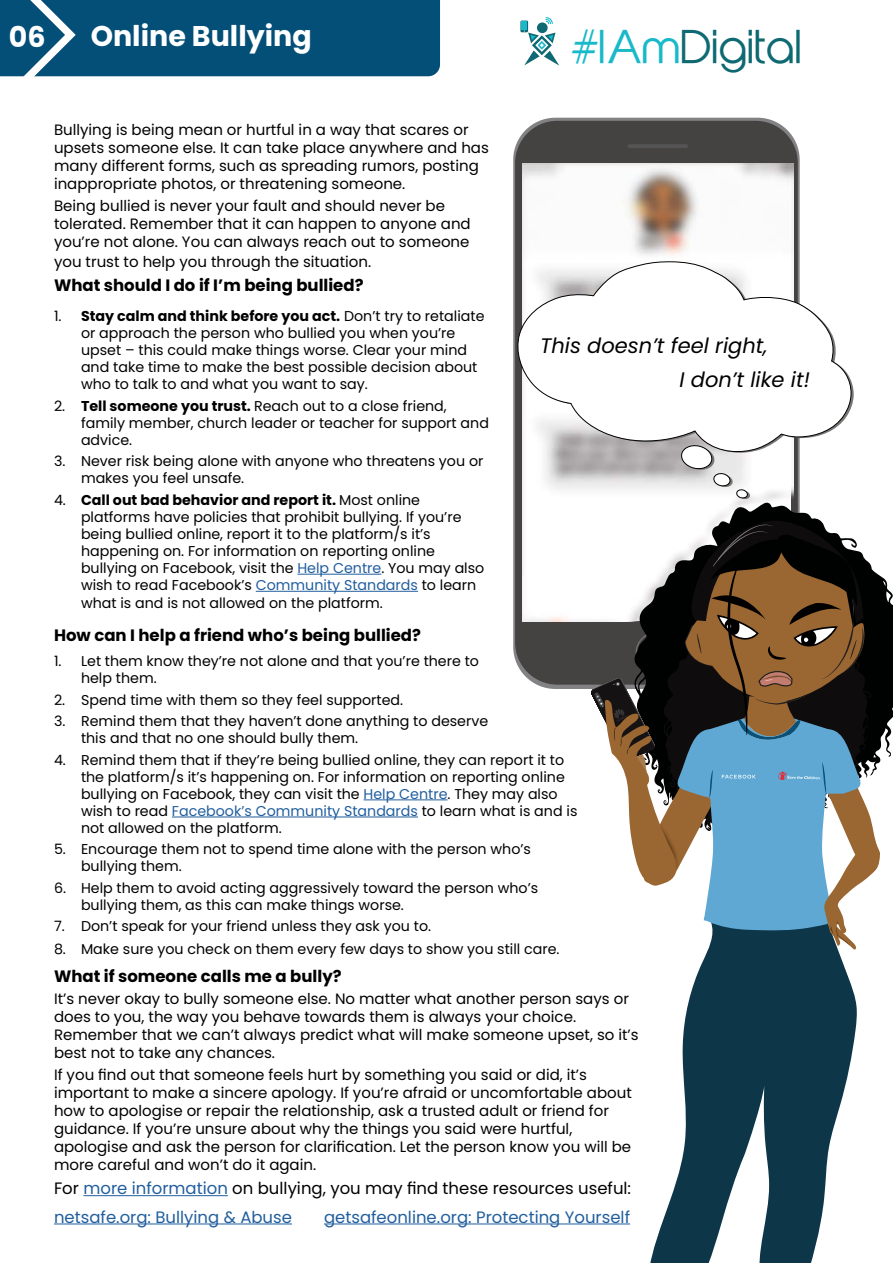
<style>
.page{position:relative;width:893px;height:1263px;background:#fff}
.page>*{position:absolute;margin:0;border:0;box-sizing:border-box;transform-origin:0 0}
.t1{font:43.2px "Abeatby Kai";color:#0f6972}
.t2{font:700 28.5px "Poppins";color:#fff}
.t3{font:italic 21px/33.8px "Poppins";color:#000}
.t4{font:700 16.5px "Poppins";color:#000}
.t5{font:16.5px/28.3px "Poppins";color:#000}
.t6{font:16.5px "Poppins";color:#215e9e}
.t7{font:15px/18px "Poppins";color:#000}
.t8{font:14.25px/17.1px "Poppins";color:#000}
.s1{color:#19b9ca}
.s2{font-weight:700}
.s3{color:#215e9e}
</style>
<div class="page">
<div style="left:0;top:0;width:440px;height:77px;background:#044f77"></div>
<svg style="left:520px;top:21px;width:8px;height:11px"></svg>
<div style="left:522px;top:22px;width:5px;height:8px;background:#19b9ca"></div>
<svg style="left:545px;top:17px;width:8px;height:7px"></svg>
<div style="left:537px;top:22px;width:11px;height:11px;background:#0f6972;border-radius:50%"></div>
<svg style="left:524px;top:30px;width:35px;height:36px"></svg>
<hr style="left:297px;top:574px;width:84px;height:1px;background:#215e9e">
<hr style="left:256px;top:591px;width:162px;height:1px;background:#215e9e">
<div style="left:515px;top:121px;width:283px;height:564px;background:#454242;border-radius:42px"></div>
<hr style="left:628px;top:144px;width:60px;height:4px;background:#545454;border-radius:2px">
<img style="left:523px;top:163px;width:270px;height:459px">
<svg style="left:650px;top:950px;width:207px;height:313px;fill:#0e3649"></svg>
<svg style="left:633px;top:502px;width:260px;height:260px"></svg>
<hr style="left:364px;top:799px;width:84px;height:1px;background:#215e9e">
<hr style="left:172px;top:817px;width:246px;height:1px;background:#215e9e">
<hr style="left:83px;top:1195px;width:145px;height:1px;background:#215e9e">
<hr style="left:54px;top:1223px;width:238px;height:1px;background:#215e9e">
<hr style="left:324px;top:1223px;width:306px;height:1px;background:#215e9e">
<svg style="left:591px;top:517px;width:289px;height:433px"></svg>
<svg style="left:514px;top:261px;width:338px;height:193px"></svg>
<svg style="left:543px;top:410px;width:207px;height:93px;background:#dddcdd"></svg>
<h2 class="t2" style="left:9px;top:21px;width:38px">06</h2>
<h2 class="t2" style="left:91px;top:19px;width:223px">Online Bullying</h2>
<h1 class="t1" style="left:572px;top:29px;width:233px"><span class="s1">#IAm</span>Digital</h1>
<p class="t7" style="left:54px;top:121px;width:436px">Bullying is being mean or hurtful in a way that scares or upsets someone else. It can take place anywhere and has many different forms, such as spreading rumors, posting inappropriate photos, or threatening someone.</p>
<p class="t7" style="left:54px;top:197px;width:418px">Being bullied is never your fault and should never be tolerated. Remember that it can happen to anyone and you’re not alone. You can always reach out to someone</p>
<p class="t7" style="left:54px;top:253px;width:319px">you trust to help you through the situation.</p>
<p class="t4" style="left:54px;top:276px;width:311px">What should I do if I’m being bullied?</p>
<p class="t8" style="left:81px;top:307px;width:405px;text-indent:-27px">1. <span class="s2">Stay calm and think before you act.</span> Don’t try to retaliate or approach the person who bullied you when you’re upset – this could make things worse. Clear your mind and take time to make the best possible decision about who to talk to and what you want to say.</p>
<p class="t8" style="left:81px;top:397px;width:409px;text-indent:-27px">2. <span class="s2">Tell someone you trust.</span> Reach out to a close friend, family member, church leader or teacher for support and advice.</p>
<p class="t8" style="left:81px;top:453px;width:404px;text-indent:-27px">3. Never risk being alone with anyone who threatens you or makes you feel unsafe.</p>
<p class="t8" style="left:81px;top:491px;width:405px;text-indent:-27px">4. <span class="s2">Call out bad behavior and report it.</span> Most online platforms have policies that prohibit bullying. If you’re being bullied online, report it to the platform/s it’s happening on. For information on reporting online bullying on Facebook, visit the <span class="s3">Help Centre</span>. You may also wish to read Facebook’s <span class="s3">Community Standards</span> to learn what is and is not allowed on the platform.</p>
<p class="t4" style="left:54px;top:625px;width:368px">How can I help a friend who’s being bullied?</p>
<p class="t8" style="left:81px;top:653px;width:400px;text-indent:-27px">1. Let them know they’re not alone and that you’re there to help them.</p>
<p class="t8" style="left:54px;top:691px;width:351px">2. Spend time with them so they feel supported.</p>
<p class="t8" style="left:81px;top:713px;width:409px;text-indent:-27px">3. Remind them that they haven’t done anything to deserve this and that no one should bully them.</p>
<p class="t8" style="left:81px;top:751px;width:498px;text-indent:-27px">4. Remind them that if they’re being bullied online, they can report it to the platform/s it’s happening on. For information on reporting online bullying on Facebook, they can visit the <span class="s3">Help Centre</span>. They may also wish to read <span class="s3">Facebook’s Community Standards</span> to learn what is and is not allowed on the platform.</p>
<p class="t8" style="left:81px;top:841px;width:452px;text-indent:-27px">5. Encourage them not to spend time alone with the person who’s bullying them.</p>
<p class="t8" style="left:81px;top:879px;width:459px;text-indent:-27px">6. Help them to avoid acting aggressively toward the person who’s bullying them, as this can make things worse.</p>
<p class="t8" style="left:54px;top:918px;width:379px">7. Don’t speak for your friend unless they ask you to.</p>
<p class="t8" style="left:54px;top:940px;width:507px">8. Make sure you check on them every few days to show you still care.</p>
<p class="t4" style="left:54px;top:966px;width:289px">What if someone calls me a bully?</p>
<p class="t7" style="left:54px;top:990px;width:586px">It’s never okay to bully someone else. No matter what another person says or does to you, the way you behave towards them is always your choice.<br>Remember that we can’t always predict what will make someone upset, so it’s best not to take any chances.</p>
<p class="t7" style="left:54px;top:1066px;width:579px">If you find out that someone feels hurt by something you said or did, it’s important to make a sincere apology. If you’re afraid or uncomfortable about how to apologise or repair the relationship, ask a trusted adult or friend for guidance. If you’re unsure about why the things you said were hurtful, apologise and ask the person for clarification. Let the person know you will be more careful and won’t do it again.</p>
<p class="t5" style="left:54px;top:1174px;width:579px">For <span class="s3">more information</span> on bullying, you may find these resources useful: <span class="s3">netsafe.org: Bullying &amp; Abuse</span></p>
<h3 class="t3" style="left:679px;top:329px;width:132px;text-indent:-139px">This doesn’t feel right,<br>I don’t like it!</h3>
<p class="t6" style="left:324px;top:1207px;width:308px">getsafeonline.org: Protecting Yourself</p>
</div>
